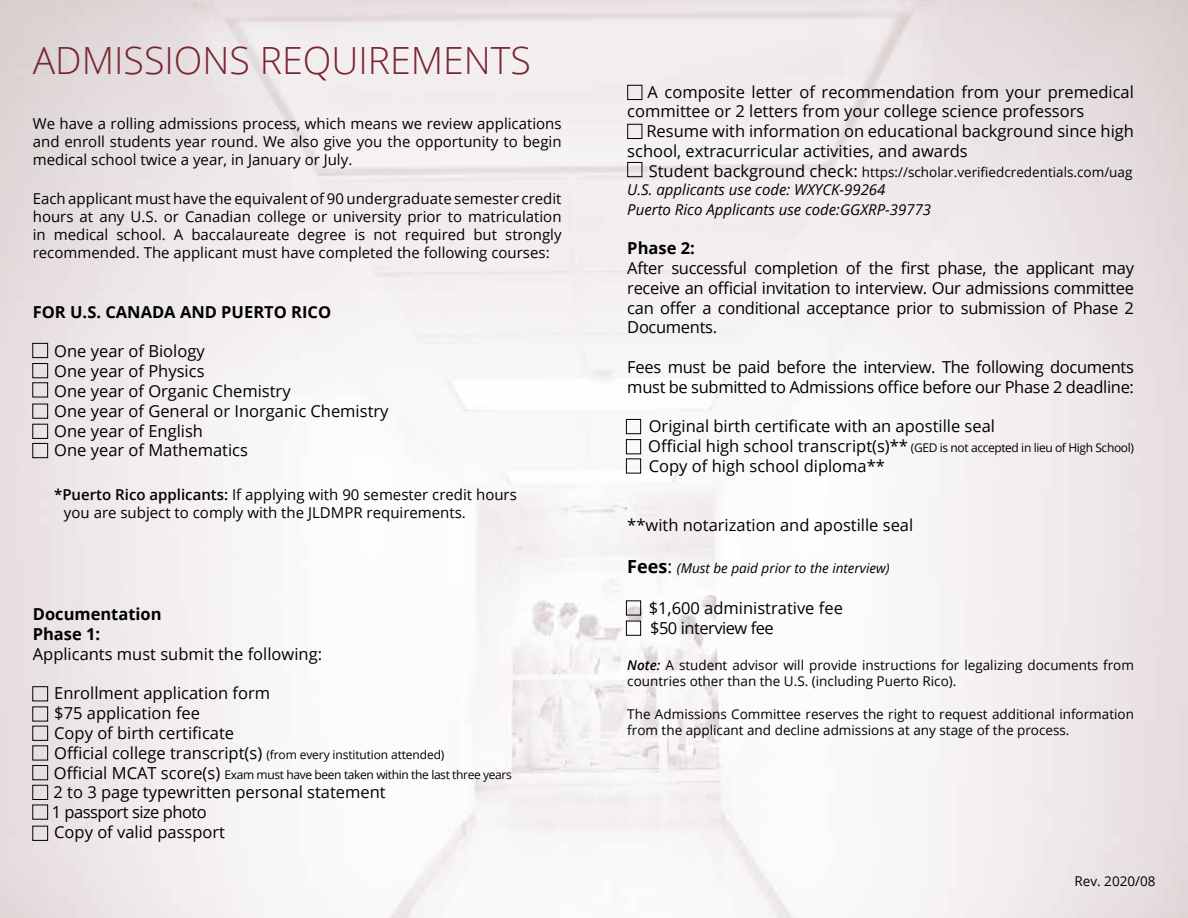
<style>
.page{position:relative;width:1188px;height:918px;background:#fff}
.page>*{position:absolute;margin:0;border:0;box-sizing:border-box;transform-origin:0 0}
.t1{font:300 37.5px "Open Sans";color:#79242f}
.t2{font:16.5px/19.8px "Open Sans";color:#000}
.t3{font:16.5px/19.8px "Open Sans";letter-spacing:-.02em;color:#000}
.t4{font:700 16.5px/19.8px "Open Sans";color:#000}
.t5{font:15px/18px "Open Sans";color:#000;text-align:justify}
.t6{font:italic 15px/19.8px "Open Sans";color:#000}
.t7{font:13.5px/16.2px "Open Sans";color:#000}
.t8{font:italic 13.5px "Open Sans";color:#000}
.t9{font:12px/19.8px "Open Sans";letter-spacing:-.03em;color:#000}
.s1{font-weight:600}
.s2{font-size:16.5px}
.s3{font-weight:700;font-style:normal;font-size:18px}
.s4{font-style:normal;font-size:18px}
.s5{font-weight:600;font-style:italic}
</style>
<div class="page">
<img style="left:0;top:0;width:1188px;height:918px">
<div style="left:626px;top:419px;width:15px;height:15px;border:1px solid #000"></div>
<div style="left:626px;top:600px;width:15px;height:15px;border:1px solid #000"></div>
<div style="left:626px;top:458px;width:15px;height:15px;border:1px solid #000"></div>
<div style="left:626px;top:439px;width:15px;height:15px;border:1px solid #000"></div>
<div style="left:626px;top:621px;width:15px;height:15px;border:1px solid #000"></div>
<div style="left:32px;top:686px;width:16px;height:15px;border:1px solid #000"></div>
<div style="left:32px;top:765px;width:16px;height:15px;border:1px solid #000"></div>
<div style="left:32px;top:826px;width:16px;height:15px;border:1px solid #000"></div>
<div style="left:32px;top:785px;width:16px;height:15px;border:1px solid #000"></div>
<div style="left:32px;top:726px;width:16px;height:15px;border:1px solid #000"></div>
<div style="left:627px;top:162px;width:15px;height:15px;border:1px solid #000"></div>
<div style="left:627px;top:124px;width:15px;height:15px;border:1px solid #000"></div>
<div style="left:627px;top:85px;width:15px;height:15px;border:1px solid #000"></div>
<div style="left:32px;top:343px;width:16px;height:15px;border:1px solid #000"></div>
<div style="left:32px;top:404px;width:16px;height:15px;border:1px solid #000"></div>
<div style="left:32px;top:382px;width:16px;height:15px;border:1px solid #000"></div>
<div style="left:32px;top:443px;width:16px;height:15px;border:1px solid #000"></div>
<div style="left:32px;top:363px;width:16px;height:15px;border:1px solid #000"></div>
<div style="left:32px;top:424px;width:16px;height:15px;border:1px solid #000"></div>
<h1 class="t1" style="left:33px;top:35px;width:500px">ADMISSIONS REQUIREMENTS</h1>
<p class="t5" style="left:33px;top:114px;width:530px">We have a rolling admissions process, which means we review applications and enroll students year round. We also give you the opportunity to begin medical school twice a year, in January or July.</p>
<p class="t5" style="left:33px;top:190px;width:530px">Each applicant must have the equivalent of 90 undergraduate semester credit hours at any U.S. or Canadian college or university prior to matriculation in medical school. A baccalaureate degree is not required but strongly recommended. The applicant must have completed the following courses:</p>
<p class="t4" style="left:33px;top:302px;width:300px">FOR U.S. CANADA AND PUERTO RICO</p>
<p class="t2" style="left:54px;top:341px;width:336px">One year of Biology<br>One year of Physics<br>One year of Organic Chemistry<br>One year of General or Inorganic Chemistry<br>One year of English<br>One year of Mathematics</p>
<p class="t5" style="left:64px;top:485px;width:454px;text-indent:-10px"><span class="s1">*Puerto Rico applicants:</span> If applying with 90 semester credit hours you are subject to comply with the JLDMPR requirements.</p>
<p class="t4" style="left:33px;top:604px;width:130px">Documentation<br>Phase 1:</p>
<p class="t2" style="left:33px;top:644px;width:291px">Applicants must submit the following:</p>
<p class="t2" style="left:54px;top:683px;width:218px">Enrollment application form $75 application fee<br>Copy of birth certificate</p>
<p class="t9" style="left:54px;top:744px;width:460px"><span class="s2">Official college transcript(s)</span> (from every institution attended)<br><span class="s2">Official MCAT score(s)</span> Exam must have been taken within the last three years</p>
<p class="t2" style="left:52px;top:782px;width:335px">2 to 3 page typewritten personal statement<br>1 passport size photo<br>Copy of valid passport</p>
<p class="t2" style="left:627px;top:81px;width:508px;text-indent:20px">A composite letter of recommendation from your premedical committee or 2 letters from your college science professors</p>
<p class="t2" style="left:627px;top:121px;width:508px;text-indent:19px">Resume with information on educational background since high school, extracurricular activities, and awards</p>
<p class="t7" style="left:649px;top:163px;width:485px"><span class="s2">Student background check:</span> https://scholar.verifiedcredentials.com/uag</p>
<p class="t6" style="left:627px;top:179px;width:305px">U.S. applicants use code: WXYCK-99264<br>Puerto Rico Applicants use code:GGXRP-39773</p>
<p class="t4" style="left:627px;top:238px;width:69px">Phase 2:</p>
<p class="t2" style="left:627px;top:258px;width:508px;text-align:justify">After successful completion of the first phase, the applicant may receive an official invitation to interview. Our admissions committee can offer a conditional acceptance prior to submission of Phase 2<br>Documents.</p>
<p class="t3" style="left:627px;top:357px;width:508px">Fees must be paid before the interview. The following documents must be submitted to Admissions office before our Phase 2 deadline:</p>
<p class="t2" style="left:649px;top:416px;width:348px">Original birth certificate with an apostille seal</p>
<p class="t9" style="left:648px;top:438px;width:487px"><span class="s2">Official high school transcript(s)**</span> (GED is not accepted in lieu of High School)</p>
<p class="t2" style="left:649px;top:456px;width:238px">Copy of high school diploma**</p>
<p class="t2" style="left:627px;top:515px;width:287px">**with notarization and apostille seal</p>
<p class="t8" style="left:627px;top:559px;width:264px"><span class="s3">Fees</span><span class="s4">:</span> (Must be paid prior to the interview)</p>
<p class="t2" style="left:649px;top:598px;width:196px">$1,600 administrative fee $50 interview fee</p>
<p class="t7" style="left:627px;top:657px;width:508px"><span class="s5">Note:</span> A student advisor will provide instructions for legalizing documents from countries other than the U.S. (including Puerto Rico).</p>
<p class="t7" style="left:627px;top:705px;width:508px">The Admissions Committee reserves the right to request additional information from the applicant and decline admissions at any stage of the process.</p>
<p class="t7" style="left:1075px;top:872px;width:83px">Rev. 2020/08</p>
</div>
